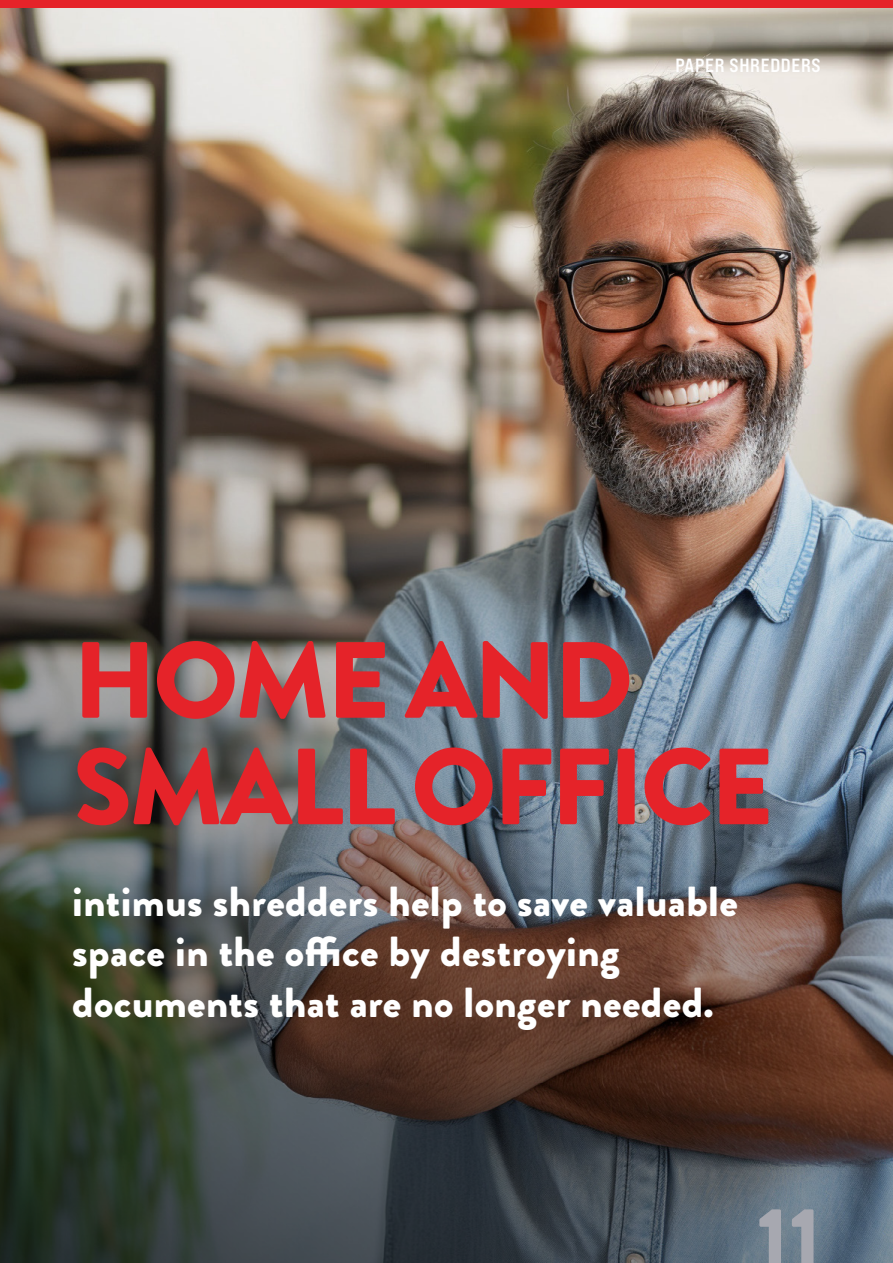
<style>
.page{position:relative;width:893px;height:1263px;background:#fff}
.page>*{position:absolute;margin:0;border:0;box-sizing:border-box;transform-origin:0 0}
.t1{font:900 108px/106.5px "Brandon Grotesque";letter-spacing:-.03em;color:#e52329}
.t2{font:900 82.5px "Brandon Grotesque";color:#a7a8b0}
.t3{font:900 42px/50.4px "Brandon Grotesque";letter-spacing:.01em;color:#fff}
.t4{font:19.05px "Bebas Neue Pro Exp Bd";letter-spacing:.04em;color:#fff}
</style>
<div class="page">
<img style="left:0;top:8px;width:893px;height:1255px">
<div style="left:0;top:0;width:893px;height:8px;background:#e52329"></div>
<p class="t4" style="left:675px;top:54px;width:147px">PAPER SHREDDERS</p>
<h1 class="t1" style="left:73px;top:629px;width:702px">HOME AND<br>SMALL OFFICE</h1>
<p class="t3" style="left:72px;top:877px;width:667px">intimus shredders help to save valuable space in the office by destroying documents that are no longer needed.</p>
<h2 class="t2" style="left:757px;top:1178px;width:65px">11</h2>
</div>
